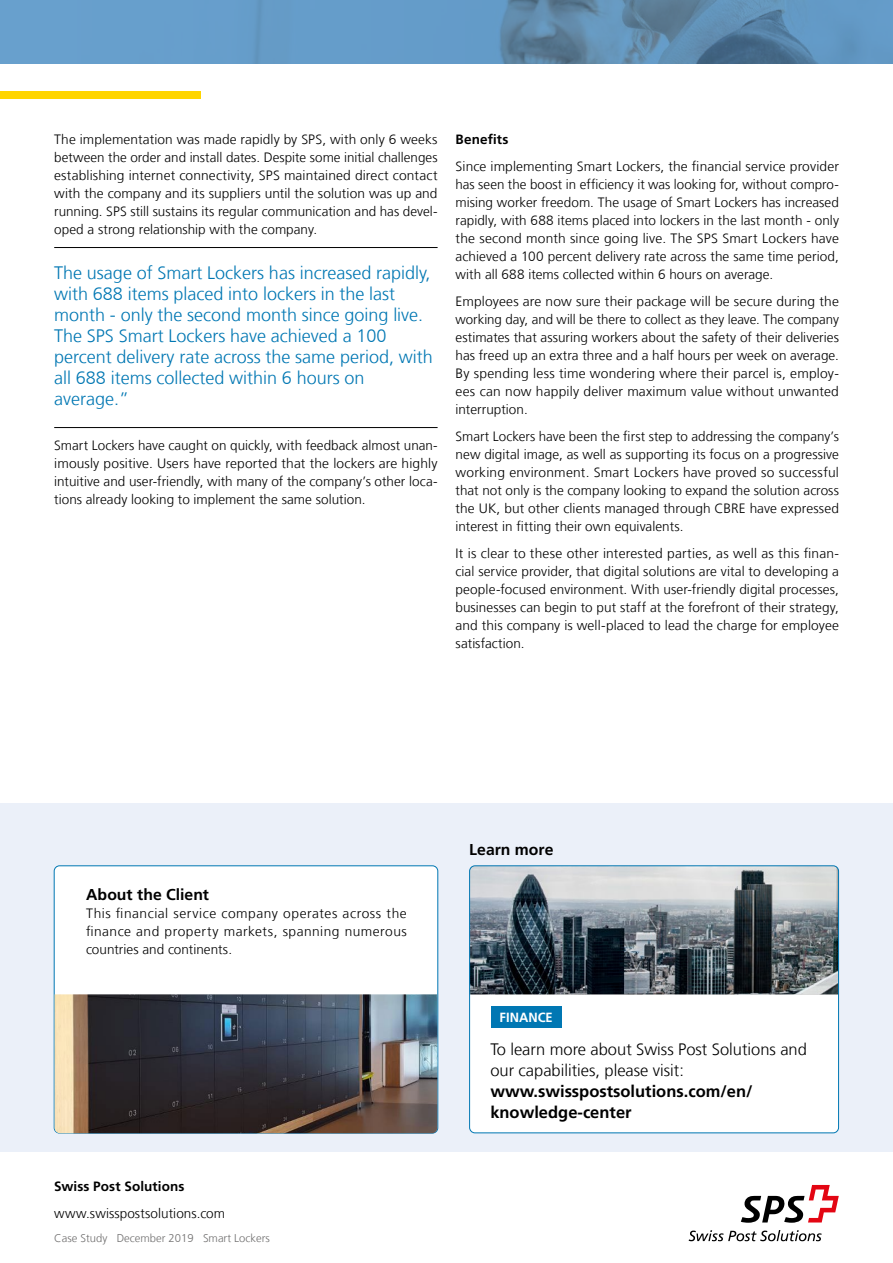
<style>
.page{position:relative;width:893px;height:1263px;background:#fff}
.page>*{position:absolute;margin:0;border:0;box-sizing:border-box;transform-origin:0 0}
.Breakout_12_15p_Colo{font:300 18px/21px "Frutiger";color:#0077b3}
.QR_Link_Body{font:300 16.5px/20.9px "Frutiger";color:#000}
.QR_Link_Body-2{font:700 16.5px/20.9px "Frutiger";color:#000}
.Subheadline_bold_9_1{font:700 15.75px "Frutiger";color:#000}
.MT_Body_9_12pt_light{font:300 13.5px/18px "Frutiger";letter-spacing:.005em;color:#000;text-align:justify}
.www_swisspostsolutio{font:300 13.5px "Frutiger";letter-spacing:.005em;color:#000}
.Swiss_Post_Solutions{font:700 13.5px "Frutiger";letter-spacing:.01em;color:#000}
.MT_Body_9_12pt_light-2{font:700 13.5px "Frutiger";letter-spacing:.01em;color:#000}
.Blue_Tag{font:700 13.35px "Frutiger";color:#fff}
.Information_Text_7_5{font:300 11.25px "Frutiger";color:#706f6f}
</style>
<div class="page">
<div style="left:0;top:803px;width:893px;height:349px;background:#ebf0f9"></div>
<div style="left:470px;top:866px;width:368px;height:267px;background:#fff;border-radius:5px"></div>
<img style="left:471px;top:867px;width:366px;height:127px">
<div style="left:469px;top:865px;width:370px;height:268px;border:1px solid #0077b3;border-radius:5px"></div>
<div style="left:491px;top:1006px;width:70px;height:22px;background:#0077b3"></div>
<div style="left:54px;top:866px;width:384px;height:267px;background:#fff;border-radius:5px"></div>
<img style="left:0;top:0;width:893px;height:64px">
<hr style="left:54px;top:427px;width:384px;height:1px;background:#000">
<hr style="left:54px;top:247px;width:384px;height:1px;background:#000">
<img style="left:55px;top:994px;width:382px;height:139px">
<div style="left:0;top:91px;width:201px;height:8px;background:#ffd500"></div>
<svg style="left:689px;top:1230px;width:133px;height:11px"></svg>
<svg style="left:741px;top:1185px;width:98px;height:38px"></svg>
<p class="MT_Body_9_12pt_light" style="left:54px;top:130px;width:385px">The implementation was made rapidly by SPS, with only 6 weeks between the order and install dates. Despite some initial challenges establishing internet connectivity, SPS maintained direct contact with the company and its suppliers until the solution was up and running. SPS still sustains its regular communication and has devel&shy;oped a strong relationship with the company.</p>
<p class="Breakout_12_15p_Colo" style="left:54px;top:262px;width:380px">The usage of Smart Lockers has increased rapidly, with 688 items placed into lockers in the last month - only the second month since going live.<br>The SPS Smart Lockers have achieved a 100 percent delivery rate across the same period, with all 688 items collected within 6 hours on average.”</p>
<p class="MT_Body_9_12pt_light" style="left:54px;top:436px;width:385px">Smart Lockers have caught on quickly, with feedback almost unan&shy;imously positive. Users have reported that the lockers are highly intuitive and user-friendly, with many of the company’s other loca&shy;tions already looking to implement the same solution.</p>
<p class="MT_Body_9_12pt_light-2" style="left:456px;top:131px;width:54px">Benefits</p>
<p class="MT_Body_9_12pt_light" style="left:456px;top:157px;width:385px">Since implementing Smart Lockers, the financial service provider has seen the boost in efficiency it was looking for, without compro&shy;mising worker freedom. The usage of Smart Lockers has increased rapidly, with 688 items placed into lockers in the last month - only the second month since going live. The SPS Smart Lockers have achieved a 100 percent delivery rate across the same time period, with all 688 items collected within 6 hours on average.</p>
<p class="MT_Body_9_12pt_light" style="left:456px;top:292px;width:385px">Employees are now sure their package will be secure during the working day, and will be there to collect as they leave. The company estimates that assuring workers about the safety of their deliveries has freed up an extra three and a half hours per week on average.<br>By spending less time wondering where their parcel is, employ&shy;ees can now happily deliver maximum value without unwanted interruption.</p>
<p class="MT_Body_9_12pt_light" style="left:456px;top:427px;width:385px">Smart Lockers have been the first step to addressing the company’s new digital image, as well as supporting its focus on a progressive working environment. Smart Lockers have proved so successful that not only is the company looking to expand the solution across the UK, but other clients managed through CBRE have expressed interest in fitting their own equivalents.</p>
<p class="MT_Body_9_12pt_light" style="left:456px;top:544px;width:385px">It is clear to these other interested parties, as well as this finan&shy;cial service provider, that digital solutions are vital to developing a people-focused environment. With user-friendly digital processes, businesses can begin to put staff at the forefront of their strategy, and this company is well-placed to lead the charge for employee satisfaction.</p>
<p class="Subheadline_bold_9_1" style="left:86px;top:885px;width:124px">About the Client</p>
<p class="MT_Body_9_12pt_light" style="left:86px;top:904px;width:322px">This financial service company operates across the finance and property markets, spanning numerous countries and continents.</p>
<p class="Swiss_Post_Solutions" style="left:54px;top:1178px;width:132px">Swiss Post Solutions</p>
<p class="www_swisspostsolutio" style="left:54px;top:1205px;width:173px">www.swisspostsolutions.com</p>
<p class="Information_Text_7_5" style="left:54px;top:1231px;width:217px">Case Study December 2019 Smart Lockers</p>
<p class="Subheadline_bold_9_1" style="left:469px;top:840px;width:86px">Learn more</p>
<p class="Blue_Tag" style="left:500px;top:1009px;width:55px">FINANCE</p>
<p class="QR_Link_Body" style="left:490px;top:1039px;width:318px">To learn more about Swiss Post Solutions and our capabilities, please visit:</p>
<p class="QR_Link_Body-2" style="left:490px;top:1081px;width:264px">www.swisspostsolutions.com/en/ knowledge-center</p>
</div>
